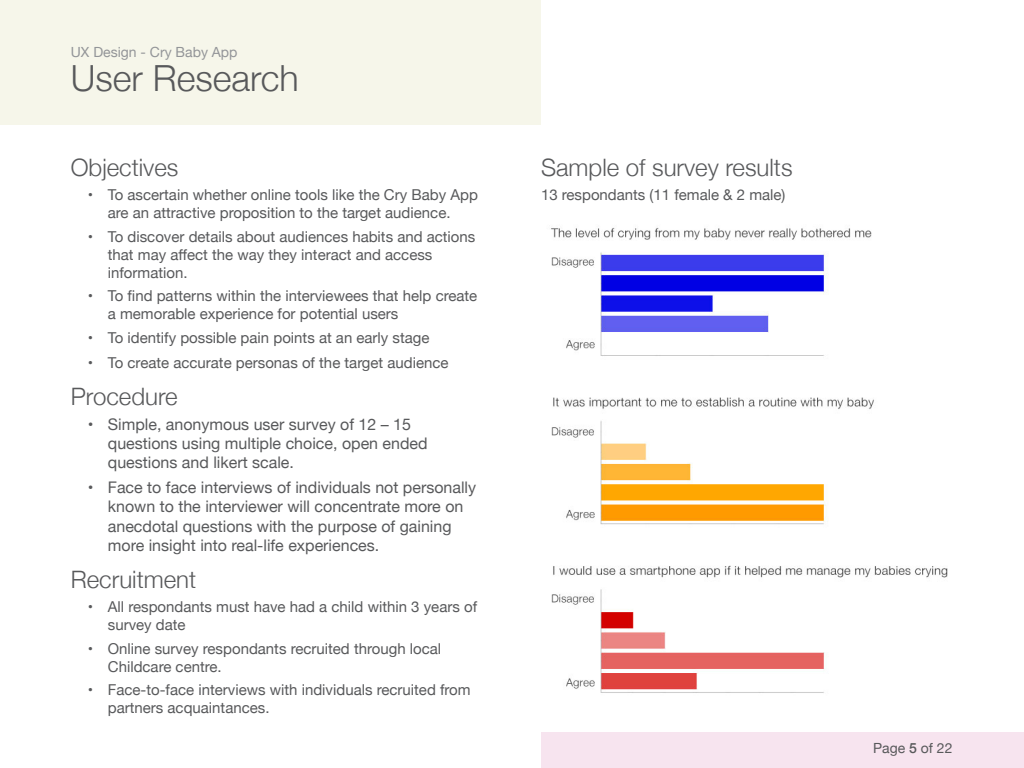
<style>
.page{position:relative;width:1024px;height:768px;background:#fff}
.page>*{position:absolute;margin:0;border:0;box-sizing:border-box;transform-origin:0 0}
.t1{font:300 36px "Helvetica Neue";color:#58595b}
.t2{font:300 24px "Helvetica Neue";color:#58595b}
.t3{font:16px/19.2px "Helvetica Neue";color:#58595b}
.t4{font:15px/18px "Helvetica Neue";color:#58595b}
.t5{font:14px "Helvetica Neue";color:#939598}
.t6{font:14px "Helvetica Neue";color:#58595b}
.s1{font-weight:500}
</style>
<div class="page">
<div style="left:0;top:0;width:541px;height:124px;background:#f6f6ea"></div>
<div style="left:541px;top:732px;width:483px;height:36px;background:#f7e4ef"></div>
<img style="left:551px;top:227px;width:397px;height:466px">
<p class="t5" style="left:71px;top:42px;width:168px">UX Design - Cry Baby App</p>
<h1 class="t1" style="left:71px;top:49px;width:230px">User Research</h1>
<h2 class="t2" style="left:71px;top:148px;width:109px">Objectives</h2>
<p class="t4" style="left:88px;top:186px;width:392px;text-align:center">• To ascertain whether online tools like the Cry Baby App are an attractive proposition to the target audience.</p>
<p class="t4" style="left:108px;top:228px;width:369px;text-indent:-20px">• To discover details about audiences habits and actions that may affect the way they interact and access information.</p>
<p class="t4" style="left:108px;top:288px;width:371px;text-indent:-20px">• To find patterns within the interviewees that help create a memorable experience for potential users</p>
<p class="t4" style="left:88px;top:329px;width:343px">• To identify possible pain points at an early stage</p>
<p class="t4" style="left:88px;top:354px;width:362px">• To create accurate personas of the target audience</p>
<h2 class="t2" style="left:71px;top:377px;width:108px">Procedure</h2>
<p class="t3" style="left:108px;top:416px;width:321px;text-indent:-20px">• Simple, anonymous user survey of 12 – 15 questions using multiple choice, open ended questions and likert scale.</p>
<p class="t3" style="left:108px;top:479px;width:370px;text-indent:-20px">• Face to face interviews of individuals not personally known to the interviewer will concentrate more on anecdotal questions with the purpose of gaining more insight into real-life experiences.</p>
<h2 class="t2" style="left:71px;top:560px;width:127px">Recruitment</h2>
<p class="t4" style="left:108px;top:598px;width:371px;text-indent:-20px">• All respondants must have had a child within 3 years of survey date</p>
<p class="t4" style="left:108px;top:640px;width:335px;text-indent:-20px">• Online survey respondants recruited through local<br>Childcare centre.</p>
<p class="t4" style="left:108px;top:682px;width:364px;text-indent:-20px">• Face-to-face interviews with individuals recruited from partners acquaintances.</p>
<h2 class="t2" style="left:541px;top:148px;width:253px">Sample of survey results</h2>
<p class="t4" style="left:541px;top:186px;width:246px">13 respondants (11 female &amp; 2 male)</p>
<p class="t6" style="left:873px;top:738px;width:81px">Page <span class="s1">5</span> of 22</p>
</div>
